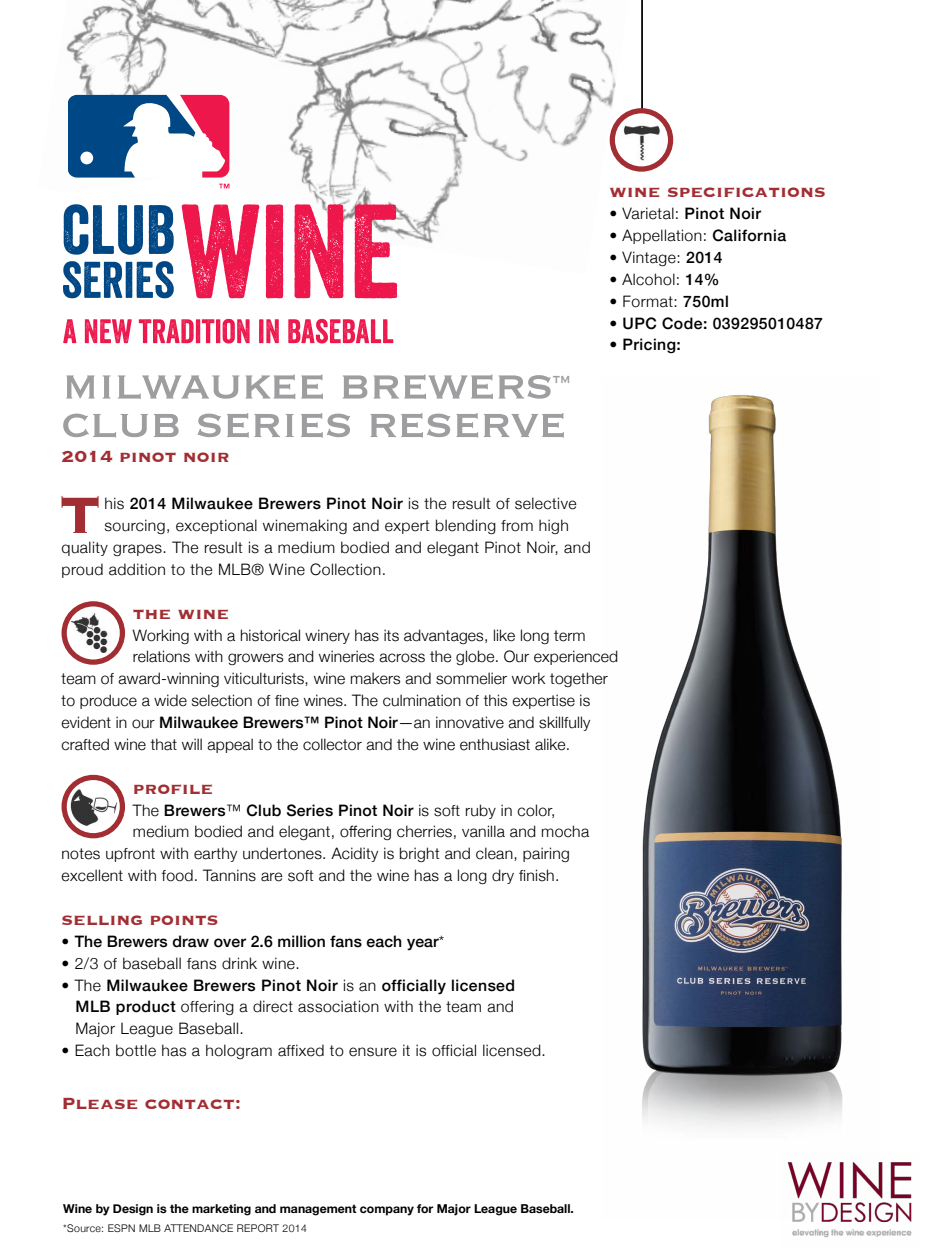
<style>
.page{position:relative;width:945px;height:1260px;background:#fff}
.page>*{position:absolute;margin:0;border:0;box-sizing:border-box;transform-origin:0 0}
.t1{font:700 66.85px "Copperplate";color:#a22d32}
.t2{font:52.5px "Copperplate";letter-spacing:-.03em;color:#9e9d9f}
.t3{font:22.75px "Copperplate";color:#9e9d9f}
.t4{font:700 21px "Copperplate";color:#a22d32}
.t5{font:300 15.75px/21.9px "Helvetica Neue";letter-spacing:.02em;color:#000;text-align:justify}
.t6{font:500 15.75px "Helvetica Neue";letter-spacing:.03em;color:#000}
.t7{font:500 15.75px "Helvetica Neue";letter-spacing:.01em;color:#000}
.t8{font:700 12.25px "Helvetica Neue";color:#000}
.t9{font:300 10.5px "Helvetica Neue";letter-spacing:.03em;color:#000}
.s1{font-weight:300}
.s2{font-weight:500}
</style>
<div class="page">
<img style="left:63px;top:0;width:566px;height:275px">
<hr style="left:641px;top:0;width:2px;height:160px;background:#000">
<svg style="left:612px;top:111px;width:59px;height:58px"></svg>
<div style="left:610px;top:108px;width:63px;height:64px;border:5px solid #a22d32;border-radius:50%"></div>
<img style="left:622px;top:123px;width:39px;height:41px">
<svg style="left:64px;top:604px;width:58px;height:58px"></svg>
<div style="left:62px;top:601px;width:63px;height:64px;border:5px solid #a22d32;border-radius:50%"></div>
<img style="left:70px;top:608px;width:43px;height:49px">
<svg style="left:64px;top:777px;width:58px;height:59px"></svg>
<div style="left:62px;top:775px;width:63px;height:63px;border:5px solid #a22d32;border-radius:50%"></div>
<img style="left:70px;top:789px;width:48px;height:41px">
<svg style="left:182px;top:204px;width:77px;height:94px"></svg>
<svg style="left:266px;top:204px;width:17px;height:94px;background:#ed1c50"></svg>
<svg style="left:294px;top:204px;width:49px;height:94px"></svg>
<svg style="left:355px;top:204px;width:42px;height:94px"></svg>
<svg style="left:64px;top:204px;width:79px;height:51px"></svg>
<svg style="left:149px;top:205px;width:25px;height:49px"></svg>
<svg style="left:63px;top:261px;width:111px;height:37px"></svg>
<svg style="left:219px;top:184px;width:10px;height:4px"></svg>
<svg style="left:68px;top:95px;width:161px;height:83px"></svg>
<svg style="left:63px;top:319px;width:330px;height:25px"></svg>
<img style="left:792px;top:1162px;width:120px;height:76px">
<img style="left:642px;top:395px;width:239px;height:823px">
<h3 class="t4" style="left:609px;top:178px;width:218px">wine specifications</h3>
<p class="t6" style="left:609px;top:201px;width:153px">• <span class="s1">Varietal:</span> Pinot Noir</p>
<p class="t5" style="left:609px;top:223px;width:178px"><span class="s2">•</span> Appellation: <span class="s2">California</span></p>
<p class="t5" style="left:609px;top:245px;width:115px"><span class="s2">•</span> Vintage: <span class="s2">2014</span></p>
<p class="t5" style="left:609px;top:267px;width:112px"><span class="s2">•</span> Alcohol: <span class="s2">14%</span></p>
<p class="t5" style="left:609px;top:289px;width:121px"><span class="s2">•</span> Format: <span class="s2">750ml</span></p>
<p class="t6" style="left:609px;top:310px;width:215px">• UPC Code: 039295010487</p>
<p class="t6" style="left:609px;top:332px;width:73px">• Pricing:</p>
<h2 class="t2" style="left:62px;top:350px;width:494px">milwaukee brewers</h2>
<h3 class="t3" style="left:553px;top:367px;width:19px">™</h3>
<h2 class="t2" style="left:62px;top:389px;width:507px">club series reserve</h2>
<h3 class="t4" style="left:62px;top:443px;width:169px">2014 pinot noir</h3>
<h1 class="t1" style="left:60px;top:471px;width:42px">T</h1>
<p class="t6" style="left:105px;top:491px;width:474px"><span class="s1">his</span> 2014 Milwaukee Brewers Pinot Noir <span class="s1">is the result of selective</span></p>
<p class="t5" style="left:105px;top:514px;width:466px">sourcing, exceptional winemaking and expert blending from high</p>
<p class="t5" style="left:62px;top:535px;width:531px">quality grapes. The result is a medium bodied and elegant Pinot Noir, and</p>
<p class="t5" style="left:62px;top:557px;width:326px">proud addition to the MLB® Wine Collection.</p>
<h3 class="t4" style="left:133px;top:599px;width:98px">the wine</h3>
<p class="t5" style="left:133px;top:623px;width:454px">Working with a historical winery has its advantages, like long term</p>
<p class="t5" style="left:133px;top:645px;width:487px">relations with growers and wineries across the globe. Our experienced</p>
<p class="t5" style="left:62px;top:667px;width:548px">team of award-winning viticulturists, wine makers and sommelier work together</p>
<p class="t5" style="left:62px;top:689px;width:530px">to produce a wide selection of fine wines. The culmination of this expertise is</p>
<p class="t5" style="left:62px;top:710px;width:531px">evident in our <span class="s2">Milwaukee Brewers™ Pinot Noir</span>—an innovative and skillfully</p>
<p class="t5" style="left:62px;top:732px;width:510px">crafted wine that will appeal to the collector and the wine enthusiast alike.</p>
<h3 class="t4" style="left:133px;top:774px;width:82px">profile</h3>
<p class="t6" style="left:133px;top:797px;width:424px"><span class="s1">The</span> Brewers<span class="s1">™</span> Club Series Pinot Noir <span class="s1">is soft ruby in color,</span></p>
<p class="t5" style="left:133px;top:820px;width:458px">medium bodied and elegant, offering cherries, vanilla and mocha</p>
<p class="t5" style="left:62px;top:842px;width:510px">notes upfront with earthy undertones. Acidity is bright and clean, pairing</p>
<p class="t5" style="left:62px;top:864px;width:499px">excellent with food. Tannins are soft and the wine has a long dry finish.</p>
<h3 class="t4" style="left:62px;top:905px;width:158px">selling points</h3>
<p class="t7" style="left:62px;top:929px;width:384px">• The Brewers draw over 2.6 million fans each year<span class="s1">*</span></p>
<p class="t5" style="left:62px;top:951px;width:240px"><span class="s2">•</span> 2/3 of baseball fans drink wine.</p>
<p class="t5" style="left:76px;top:973px;width:441px;text-indent:-14px"><span class="s2">•</span> The <span class="s2">Milwaukee Brewers Pinot Noir</span> is an <span class="s2">officially licensed MLB product</span> offering a direct association with the team and Major League Baseball.</p>
<p class="t5" style="left:62px;top:1039px;width:486px">• Each bottle has a hologram affixed to ensure it is official licensed.</p>
<h3 class="t4" style="left:62px;top:1089px;width:181px">Please contact:</h3>
<p class="t8" style="left:63px;top:1199px;width:512px">Wine by Design is the marketing and management company for Major League Baseball.</p>
<p class="t9" style="left:63px;top:1220px;width:245px">*Source: ESPN MLB ATTENDANCE REPORT 2014</p>
</div>
